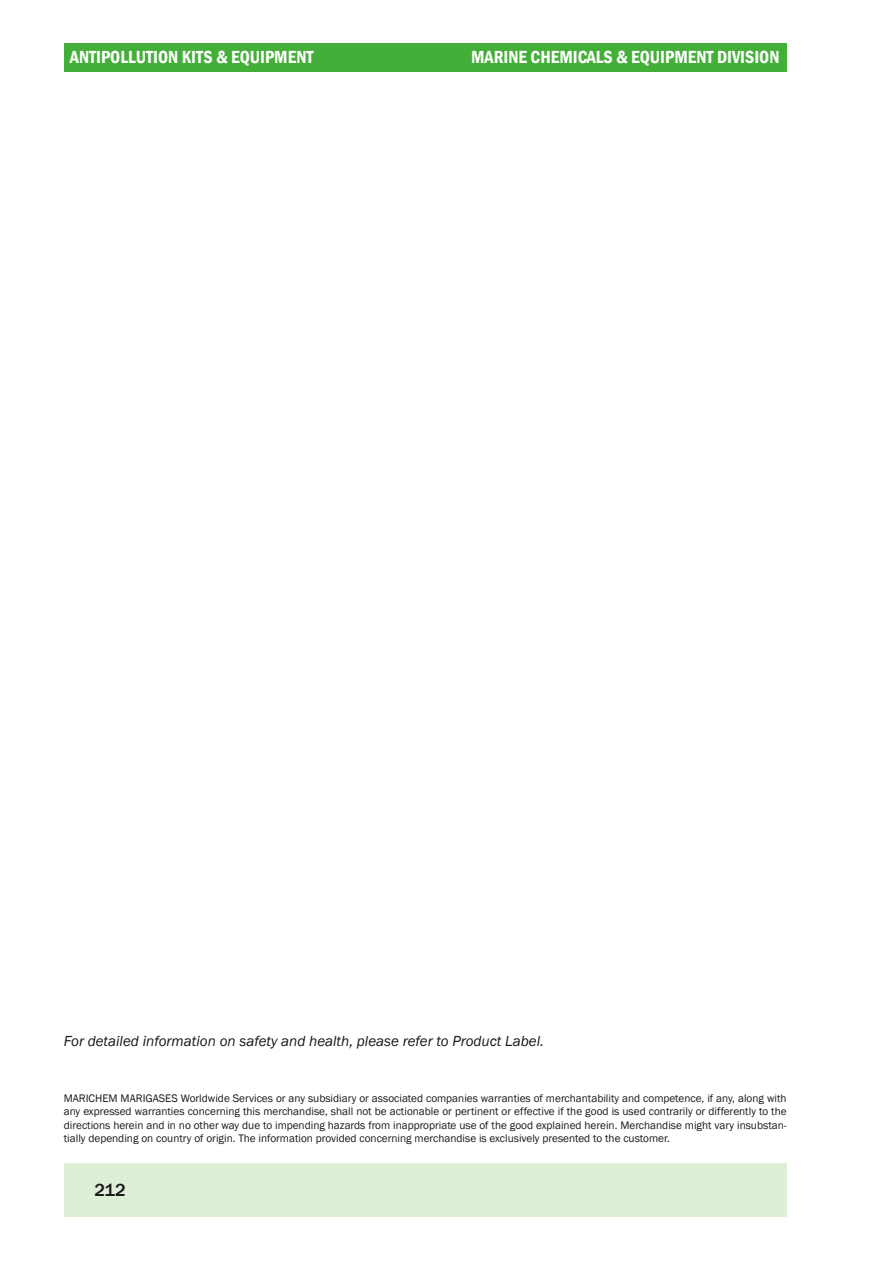
<style>
.page{position:relative;width:893px;height:1263px;background:#fff}
.page>*{position:absolute;margin:0;border:0;box-sizing:border-box;transform-origin:0 0}
.t1{font:600 condensed 18px "Franklin Gothic";color:#fff}
.t2{font:500 18px "Franklin Gothic";color:#1a171c}
.t3{font:italic 15px "Franklin Gothic";color:#1a171c}
.t4{font:11.25px/13.5px "Franklin Gothic";color:#1a171c;text-align:justify}
</style>
<div class="page">
<div style="left:64px;top:1163px;width:723px;height:54px;background:#dfefd7"></div>
<div style="left:64px;top:43px;width:723px;height:28px;background:#43af38"></div>
<h1 class="t1" style="left:70px;top:45px;width:245px">ANTIPOLLUTION KITS &amp; EQUIPMENT</h1>
<h1 class="t1" style="left:471px;top:45px;width:310px">MARINE CHEMICALS &amp; EQUIPMENT DIVISION</h1>
<h2 class="t3" style="left:64px;top:1032px;width:482px">For detailed information on safety and health, please refer to Product Label.</h2>
<p class="t4" style="left:64px;top:1091px;width:724px">MARICHEM MARIGASES Worldwide Services or any subsidiary or associated companies warranties of merchantability and competence, if any, along with any expressed warranties concerning this merchandise, shall not be actionable or pertinent or effective if the good is used contrarily or differently to the directions herein and in no other way due to impending hazards from inappropriate use of the good explained herein. Merchandise might vary insubstan&shy;tially depending on country of origin. The information provided concerning merchandise is exclusively presented to the customer.</p>
<h1 class="t2" style="left:94px;top:1179px;width:33px">212</h1>
</div>
